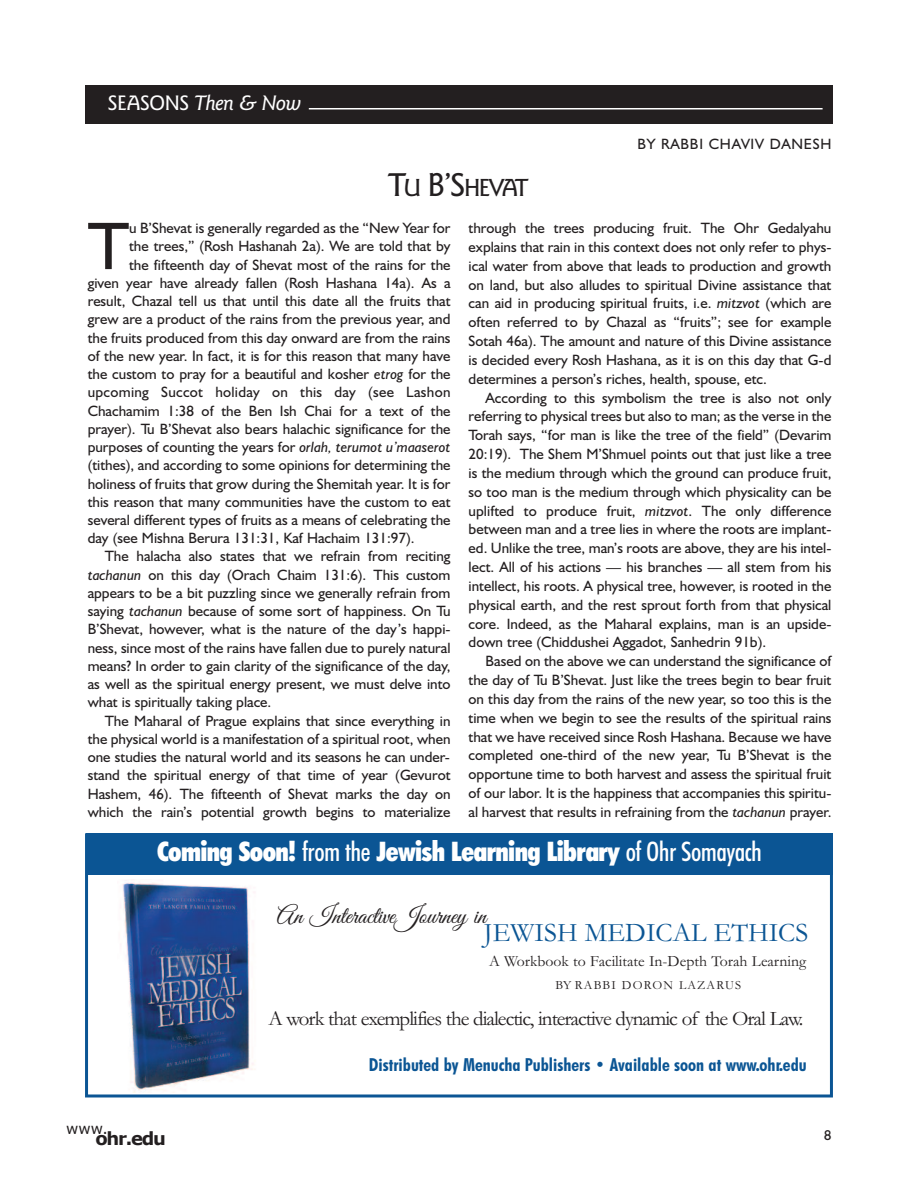
<style>
.page{position:relative;width:918px;height:1188px;background:#fff}
.page>*{position:absolute;margin:0;border:0;box-sizing:border-box;transform-origin:0 0}
.t1{font:67.65px "Humanist 521 BT";color:#231f20}
.t2{font:900 condensed 27px "Futura BT";letter-spacing:-.025em;color:#fff}
.t3{font:27px "Garamond";color:#0b5594}
.t4{font:24.75px "Great Vibes";color:#231f20}
.t5{font:500 24.75px "Goudy Sans IT Cby BT";letter-spacing:-.1em;color:#231f20}
.t6{font:21px "Garamond";letter-spacing:-.045em;color:#231f20}
.t7{font:italic 500 21px "Goudy Sans IT Cby BT";letter-spacing:-.025em;color:#fff}
.t8{font:700 condensed 18px "Futura BT";color:#0b5594}
.t9{font:700 18px "Verdana";letter-spacing:-.07em;color:#231f20}
.t10{font:15.75px "Garamond";color:#231f20}
.t11{font:15px/18.9px "Humanist 521 BT";color:#231f20;text-align:justify}
.t12{font:15px "Humanist 521 BT";letter-spacing:.02em;color:#231f20}
.t13{font:15px "Humanist 521 BT";letter-spacing:.05em;color:#231f20}
.t14{font:15px "Verdana";color:#231f20}
.t15{font:14.25px "Humanist 521 BT";color:#231f20}
.t16{font:12.6px "Garamond";letter-spacing:.095em;color:#231f20}
.s1{font-style:normal}
.s2{font-size:33px}
.s3{font-style:italic}
.s4{font-weight:500}
</style>
<div class="page">
<div style="left:85px;top:833px;width:748px;height:264px;border:3px solid #0b5594"></div>
<img style="left:120px;top:880px;width:135px;height:213px">
<div style="left:85px;top:85px;width:748px;height:38px;background:#231f20"></div>
<hr style="left:309px;top:108px;width:514px;height:1px;background:#fff">
<div style="left:86px;top:833px;width:747px;height:42px;background:#0b5594"></div>
<h3 class="t7" style="left:108px;top:90px;width:195px"><span class="s1">SEASONS</span> Then &amp; Now</h3>
<h3 class="t5" style="left:389px;top:173px;width:141px"><span class="s2">T</span>U <span class="s2">B’S</span>HEVAT</h3>
<p class="t13" style="left:638px;top:135px;width:195px">BY RABBI CHAVIV DANESH</p>
<h1 class="t1" style="left:88px;top:206px;width:43px">T</h1>
<p class="t11" style="left:129px;top:218px;width:323px">u B’Shevat is generally regarded as the “New Year for</p>
<p class="t11" style="left:129px;top:237px;width:323px">the trees,” (Rosh Hashanah 2a). We are told that by</p>
<p class="t11" style="left:129px;top:255px;width:323px">the fifteenth day of Shevat most of the rains for the</p>
<p class="t11" style="left:88px;top:273px;width:364px">given year have already fallen (Rosh Hashana 14a). As a</p>
<p class="t11" style="left:88px;top:291px;width:364px">result, Chazal tell us that until this date all the fruits that</p>
<p class="t11" style="left:88px;top:310px;width:364px">grew are a product of the rains from the previous year, and</p>
<p class="t11" style="left:88px;top:328px;width:364px">the fruits produced from this day onward are from the rains</p>
<p class="t11" style="left:88px;top:346px;width:364px">of the new year. In fact, it is for this reason that many have</p>
<p class="t11" style="left:88px;top:364px;width:364px">the custom to pray for a beautiful and kosher <span class="s3">etrog</span> for the</p>
<p class="t12" style="left:88px;top:383px;width:364px">upcoming Succot holiday on this day (see Lashon</p>
<p class="t11" style="left:88px;top:401px;width:364px">Chachamim 1:38 of the Ben Ish Chai for a text of the</p>
<p class="t11" style="left:88px;top:419px;width:364px">prayer). Tu B’Shevat also bears halachic significance for the</p>
<p class="t11" style="left:88px;top:437px;width:364px">purposes of counting the years for <span class="s3">orlah, terumot u’maaserot</span></p>
<p class="t11" style="left:88px;top:456px;width:364px">(tithes), and according to some opinions for determining the</p>
<p class="t11" style="left:88px;top:474px;width:364px">holiness of fruits that grow during the Shemitah year. It is for</p>
<p class="t11" style="left:88px;top:492px;width:364px">this reason that many communities have the custom to eat</p>
<p class="t11" style="left:88px;top:510px;width:364px">several different types of fruits as a means of celebrating the</p>
<p class="t11" style="left:88px;top:529px;width:328px">day (see Mishna Berura 131:31, Kaf Hachaim 131:97).</p>
<p class="t11" style="left:105px;top:547px;width:347px">The halacha also states that we refrain from reciting</p>
<p class="t11" style="left:88px;top:565px;width:364px"><span class="s3">tachanun</span> on this day (Orach Chaim 131:6). This custom</p>
<p class="t11" style="left:88px;top:583px;width:364px">appears to be a bit puzzling since we generally refrain from</p>
<p class="t11" style="left:88px;top:602px;width:364px">saying <span class="s3">tachanun</span> because of some sort of happiness. On Tu</p>
<p class="t11" style="left:88px;top:620px;width:364px">B’Shevat, however, what is the nature of the day’s happi-</p>
<p class="t11" style="left:88px;top:638px;width:364px">ness, since most of the rains have fallen due to purely natural</p>
<p class="t11" style="left:88px;top:656px;width:364px">means? In order to gain clarity of the significance of the day,</p>
<p class="t11" style="left:88px;top:675px;width:364px">as well as the spiritual energy present, we must delve into</p>
<p class="t11" style="left:88px;top:693px;width:185px">what is spiritually taking place.</p>
<p class="t11" style="left:105px;top:711px;width:347px">The Maharal of Prague explains that since everything in</p>
<p class="t11" style="left:88px;top:729px;width:364px">the physical world is a manifestation of a spiritual root, when</p>
<p class="t11" style="left:88px;top:748px;width:364px">one studies the natural world and its seasons he can under-</p>
<p class="t11" style="left:88px;top:766px;width:364px">stand the spiritual energy of that time of year (Gevurot</p>
<p class="t11" style="left:88px;top:784px;width:364px">Hashem, 46). The fifteenth of Shevat marks the day on</p>
<p class="t11" style="left:88px;top:802px;width:364px">which the rain’s potential growth begins to materialize</p>
<p class="t11" style="left:469px;top:218px;width:364px">through the trees producing fruit. The Ohr Gedalyahu explains that rain in this context does not only refer to phys&shy;ical water from above that leads to production and growth on land, but also alludes to spiritual Divine assistance that can aid in producing spiritual fruits, i.e. <span class="s3">mitzvot</span> (which are often referred to by Chazal as “fruits”; see for example Sotah 46a). The amount and nature of this Divine assistance is decided every Rosh Hashana, as it is on this day that G-d determines a person’s riches, health, spouse, etc.</p>
<p class="t11" style="left:469px;top:388px;width:364px;text-indent:17px">According to this symbolism the tree is also not only referring to physical trees but also to man; as the verse in the Torah says, “for man is like the tree of the field” (Devarim 20:19). The Shem M’Shmuel points out that just like a tree is the medium through which the ground can produce fruit, so too man is the medium through which physicality can be uplifted to produce fruit, <span class="s3">mitzvot</span>. The only difference between man and a tree lies in where the roots are implant&shy;ed. Unlike the tree, man’s roots are above, they are his intel&shy;lect. All of his actions — his branches — all stem from his intellect, his roots. A physical tree, however, is rooted in the physical earth, and the rest sprout forth from that physical core. Indeed, as the Maharal explains, man is an upside&shy;down tree (Chiddushei Aggadot, Sanhedrin 91b).</p>
<p class="t11" style="left:469px;top:652px;width:364px;text-indent:17px">Based on the above we can understand the significance of the day of Tu B’Shevat. Just like the trees begin to bear fruit on this day from the rains of the new year, so too this is the time when we begin to see the results of the spiritual rains that we have received since Rosh Hashana. Because we have completed one-third of the new year, Tu B’Shevat is the opportune time to both harvest and assess the spiritual fruit of our labor. It is the happiness that accompanies this spiritu&shy;al harvest that results in refraining from the <span class="s3">tachanun</span> prayer.</p>
<h2 class="t2" style="left:157px;top:836px;width:606px">Coming Soon! <span class="s4">from the</span> Jewish Learning Library <span class="s4">of Ohr Somayach</span></h2>
<h3 class="t4" style="left:277px;top:900px;width:211px">An InteractiveJourney in</h3>
<h2 class="t3" style="left:484px;top:916px;width:326px">JEWISH MEDICAL ETHICS</h2>
<p class="t10" style="left:489px;top:951px;width:319px">A Workbook to Facilitate In-Depth Torah Learning</p>
<p class="t16" style="left:555px;top:977px;width:187px">BY RABBI DORON LAZARUS</p>
<h3 class="t6" style="left:268px;top:1005px;width:536px">A work that exemplifies the dialectic, interactive dynamic of the Oral Law.</h3>
<p class="t8" style="left:369px;top:1054px;width:439px">Distributed by Menucha Publishers • Available soon at www.ohr.edu</p>
<p class="t14" style="left:66px;top:1119px;width:43px">www.</p>
<p class="t15" style="left:824px;top:1126px;width:9px">8</p>
<p class="t9" style="left:96px;top:1127px;width:72px">ohr.edu</p>
</div>
